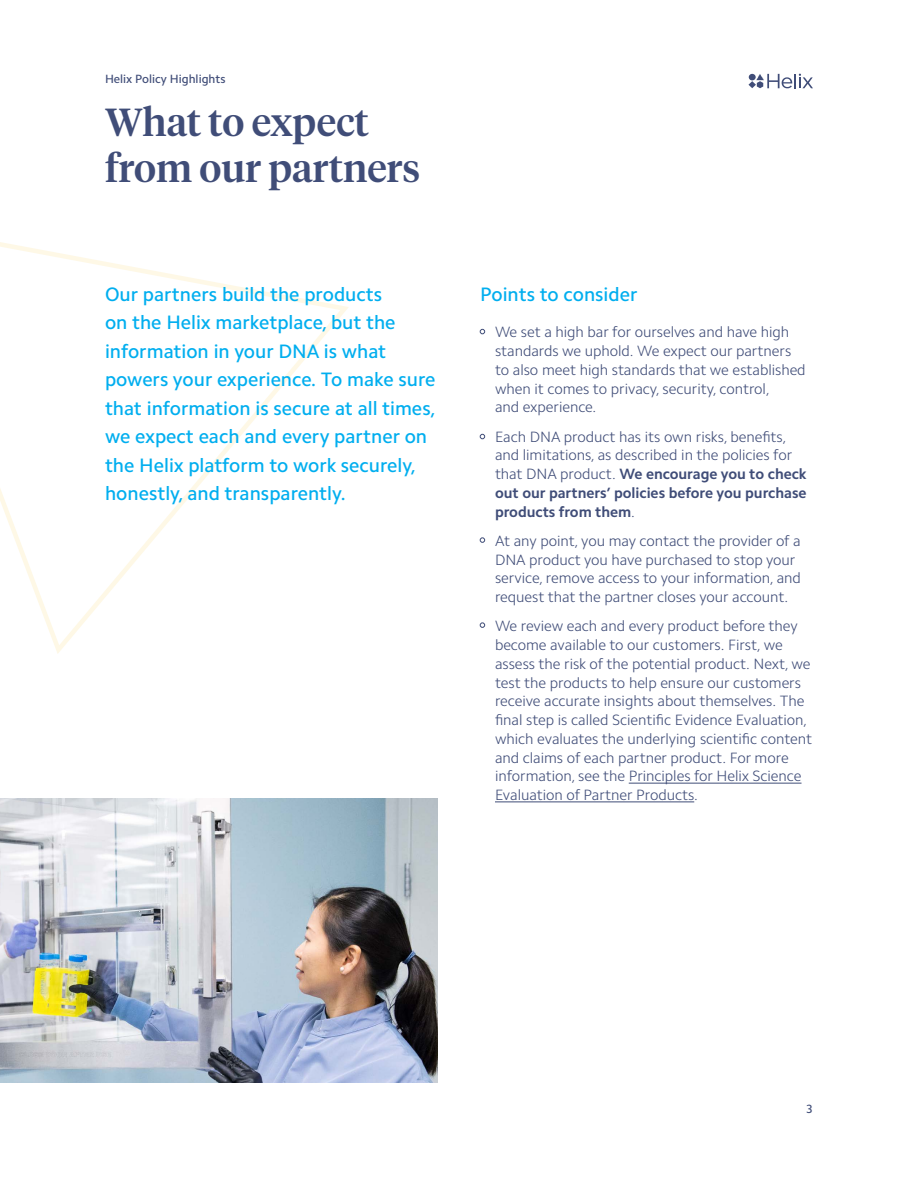
<style>
.page{position:relative;width:918px;height:1188px;background:#fff}
.page>*{position:absolute;margin:0;border:0;box-sizing:border-box;transform-origin:0 0}
.t1{font:500 39px/46.8px "Tiempos Headline";color:#404d78}
.t2{font:500 19.5px/28.5px "Camphor Std";color:#00aeef}
.t3{font:300 15px/18.8px "Camphor Std";letter-spacing:-.005em;color:#404d78}
.t4{font:500 12px "Camphor Std";color:#404d78}
.s1{font-weight:700}
</style>
<div class="page">
<svg style="left:748px;top:74px;width:65px;height:14px"></svg>
<svg style="left:0;top:242px;width:349px;height:412px"></svg>
<hr style="left:629px;top:783px;width:173px;height:1px;background:#404d78">
<hr style="left:495px;top:801px;width:199px;height:1px;background:#404d78">
<svg style="left:480px;top:329px;width:5px;height:5px"></svg>
<svg style="left:480px;top:434px;width:5px;height:5px"></svg>
<svg style="left:480px;top:538px;width:5px;height:5px"></svg>
<img style="left:0;top:798px;width:438px;height:285px">
<svg style="left:480px;top:623px;width:5px;height:5px"></svg>
<p class="t4" style="left:105px;top:72px;width:122px">Helix Policy Highlights</p>
<h1 class="t1" style="left:105px;top:96px;width:317px">What to expect from our partners</h1>
<p class="t2" style="left:105px;top:280px;width:332px">Our partners build the products<br>on the Helix marketplace, but the information in your DNA is what powers your experience. To make sure that information is secure at all times, we expect each and every partner on the Helix platform to work securely, honestly, and transparently.</p>
<h2 class="t2" style="left:480px;top:280px;width:159px">Points to consider</h2>
<p class="t3" style="left:495px;top:323px;width:312px">We set a high bar for ourselves and have high standards we uphold. We expect our partners to also meet high standards that we established when it comes to privacy, security, control,<br>and experience.</p>
<p class="t3" style="left:495px;top:427px;width:313px">Each DNA product has its own risks, benefits, and limitations, as described in the policies for that DNA product. <span class="s1">We encourage you to check out our partners’ policies before you purchase products from them</span>.</p>
<p class="t3" style="left:495px;top:531px;width:307px">At any point, you may contact the provider of a DNA product you have purchased to stop your service, remove access to your information, and request that the partner closes your account.</p>
<p class="t3" style="left:495px;top:617px;width:319px">We review each and every product before they become available to our customers. First, we assess the risk of the potential product. Next, we test the products to help ensure our customers receive accurate insights about themselves. The final step is called Scientific Evidence Evaluation, which evaluates the underlying scientific content and claims of each partner product. For more information, see the Principles for Helix Science Evaluation of Partner Products.</p>
<p class="t4" style="left:806px;top:1102px;width:8px">3</p>
</div>
